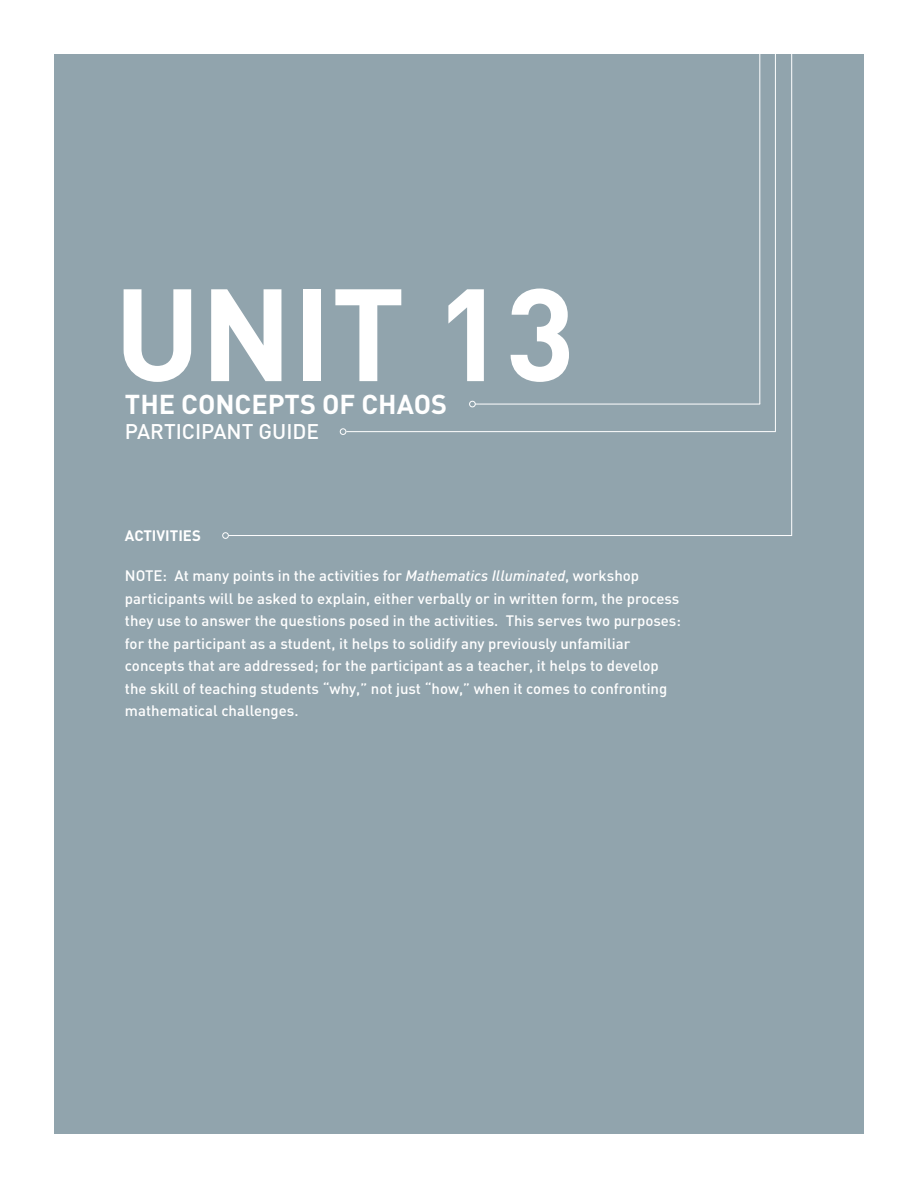
<style>
.page{position:relative;width:918px;height:1188px;background:#fff}
.page>*{position:absolute;margin:0;border:0;box-sizing:border-box;transform-origin:0 0}
.t1{font:700 129px "DIN";color:#fff}
.t2{font:700 27px "DIN";color:#fff}
.t3{font:500 21px "DIN";color:#fff}
.unit_cover_-_bullets{font:500 15px/22.5px "DIN";color:#fff}
.t4{font:700 15px "DIN";color:#fff}
.s1{font-style:italic}
</style>
<div class="page">
<div style="left:54px;top:54px;width:810px;height:1080px;background:#91a4ad"></div>
<hr style="left:775px;top:0;width:1px;height:432px;background:#fff">
<hr style="left:759px;top:0;width:1px;height:404px;background:#fff">
<hr style="left:475px;top:404px;width:285px;height:1px;background:#fff">
<div style="left:469px;top:401px;width:7px;height:6px;border:1px solid #fff;border-radius:50%"></div>
<hr style="left:346px;top:431px;width:430px;height:1px;background:#fff">
<div style="left:340px;top:428px;width:6px;height:7px;border:1px solid #fff;border-radius:50%"></div>
<hr style="left:229px;top:535px;width:563px;height:1px;background:#fff">
<div style="left:222px;top:532px;width:7px;height:7px;border:1px solid #fff;border-radius:50%"></div>
<hr style="left:791px;top:0;width:1px;height:536px;background:#fff">
<p class="t1" style="left:114px;top:250px;width:462px">UNIT 13</p>
<p class="t2" style="left:125px;top:386px;width:324px">THE CONCEPTS OF CHAOS</p>
<p class="t3" style="left:125px;top:418px;width:196px">PARTICIPANT Gui de</p>
<p class="t4" style="left:125px;top:526px;width:77px">ACTIVITIES</p>
<p class="unit_cover_-_bullets" style="left:125px;top:564px;width:558px">NOTE: At many points in the activities for <span class="s1">Mathematics Illuminated</span>, workshop participants will be asked to explain, either verbally or in written form, the process they use to answer the questions posed in the activities. This serves two purposes: for the participant as a student, it helps to solidify any previously unfamiliar concepts that are addressed; for the participant as a teacher, it helps to develop the skill of teaching students “why,” not just “how,” when it comes to confronting mathematical challenges.</p>
</div>
